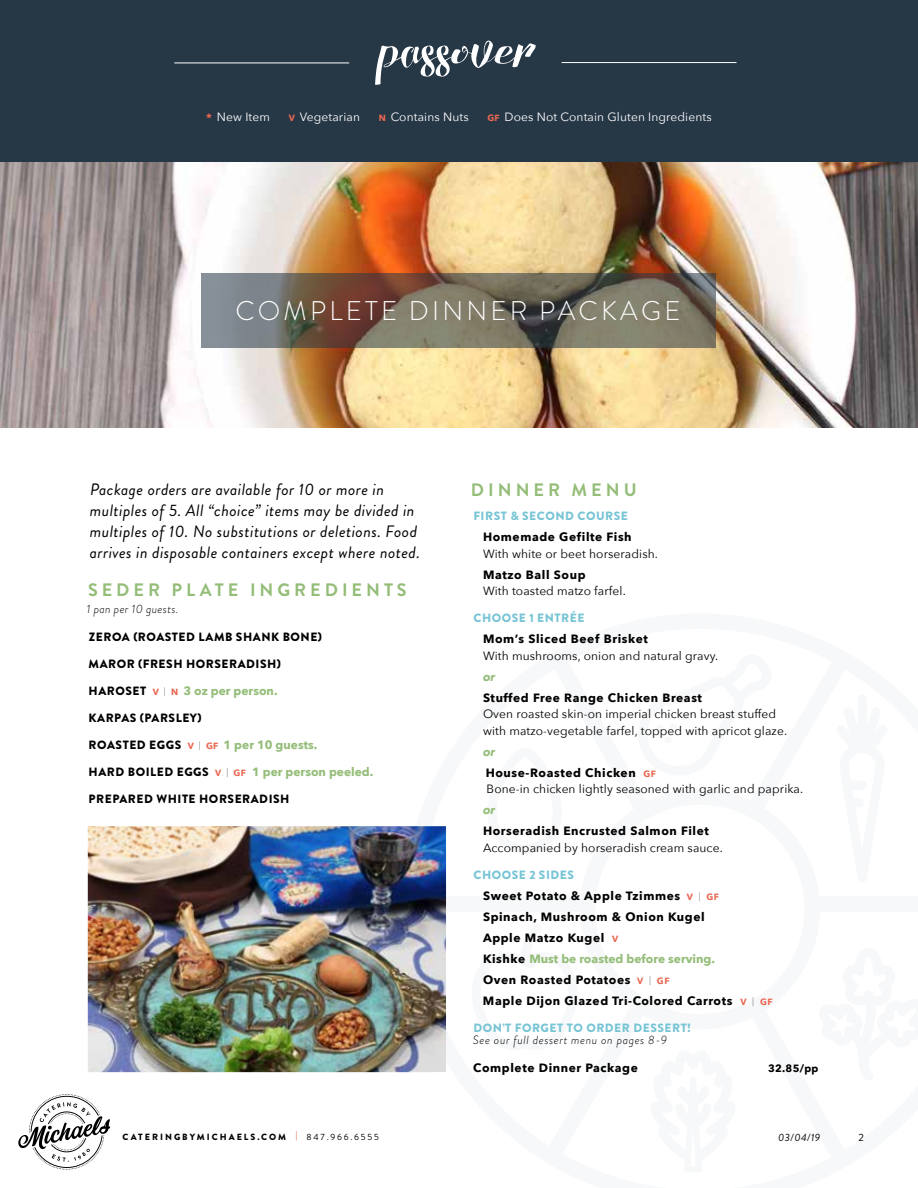
<style>
.page{position:relative;width:918px;height:1188px;background:#fff}
.page>*{position:absolute;margin:0;border:0;box-sizing:border-box;transform-origin:0 0}
.t1{font:300 27px "Brandon Grotesque";letter-spacing:.12em;color:#fff}
.t2{font:700 18px "Brandon Grotesque";letter-spacing:.22em;color:#94bd78}
.t3{font:italic 16.5px/21px "Brandon Grotesque";letter-spacing:.025em;color:#000}
.t4{font:700 12px/21px "Avenir Next";letter-spacing:.05em;color:#000}
.t5{font:12px/16.5px "Avenir Next";letter-spacing:.01em;color:#000}
.t6{font:900 12px "Brandon Grotesque";letter-spacing:.045em;color:#000}
.t7{font:700 12px "Avenir Next";color:#94bd78}
.t8{font:900 12px "Brandon Grotesque";letter-spacing:.045em;color:#77c4d5}
.t9{font:12px "Avenir Next";letter-spacing:.01em;color:#fff}
.t10{font:italic 300 12px "Brandon Grotesque";letter-spacing:.05em;color:#000}
.t11{font:italic 300 12px "Brandon Grotesque";letter-spacing:.025em;color:#000}
.t12{font:italic 700 12px "Avenir Next";color:#94bd78}
.t13{font:italic 10.5px "Brandon Grotesque";color:#000}
.t14{font:700 10.5px "Avenir Next";color:#000}
.t15{font:10.5px "Brandon Grotesque";color:#000}
.t16{font:900 9px "Brandon Grotesque";letter-spacing:.22em;color:#000}
.s1{font-weight:700;color:#ea6752}
.s2{font-weight:700;font-size:9px;color:#ea6752}
.s3{font-family:"Brandon Grotesque";font-weight:900;color:#000}
.s4{font-size:9px;color:#ea6752}
.s5{font-weight:400;font-size:9px;color:#808285}
.s6{font-style:italic;color:#94bd78}
.s7{color:#94bd78}
.s8{color:#ea6752}
.s9{font-weight:400}
</style>
<div class="page">
<div style="left:0;top:0;width:918px;height:165px;background:#263746"></div>
<svg style="left:18px;top:1094px;width:92px;height:76px"></svg>
<hr style="left:174px;top:63px;width:175px;height:1px;background:#fff">
<hr style="left:562px;top:62px;width:175px;height:1px;background:#fff">
<svg style="left:375px;top:40px;width:161px;height:45px"></svg>
<img style="left:88px;top:826px;width:358px;height:246px">
<img style="left:0;top:162px;width:918px;height:266px">
<svg style="left:202px;top:273px;width:514px;height:75px;background:#736b5e"></svg>
<p class="t9" style="left:206px;top:107px;width:65px"><span class="s1">*</span> New Item</p>
<p class="t9" style="left:289px;top:107px;width:73px"><span class="s2">V</span> Vegetarian</p>
<p class="t9" style="left:379px;top:107px;width:91px"><span class="s2">N</span> Contains Nuts</p>
<p class="t9" style="left:488px;top:107px;width:226px"><span class="s2">GF</span> Does Not Contain Gluten Ingredients</p>
<h1 class="t1" style="left:235px;top:292px;width:447px">COMPLETE DINNER PACKAGE</h1>
<h3 class="t3" style="left:90px;top:479px;width:332px">Package orders are available for 10 or more in multiples of 5. All “choice” items may be divided in multiples of 10. No substitutions or deletions. Food arrives in disposable containers except where noted.</h3>
<h2 class="t2" style="left:88px;top:577px;width:320px">SEDER PLATE INGREDIENTS</h2>
<p class="t11" style="left:87px;top:600px;width:93px">1 pan per 10 guests.</p>
<p class="t6" style="left:89px;top:628px;width:235px">ZEROA (ROASTED LAMB SHANK BONE)</p>
<p class="t6" style="left:89px;top:655px;width:194px">MAROR (FRESH HORSERADISH)</p>
<p class="t7" style="left:89px;top:680px;width:190px"><span class="s3">HAROSET</span> <span class="s4">V</span> <span class="s5">|</span> <span class="s4">N</span> 3 oz per person.</p>
<p class="t6" style="left:89px;top:709px;width:115px">KARPAS (PARSLEY)</p>
<p class="t7" style="left:89px;top:734px;width:230px"><span class="s3">ROASTED EGGS</span> <span class="s4">V</span> <span class="s5">|</span> <span class="s4">GF</span> 1 per 10 guests.</p>
<p class="t7" style="left:89px;top:761px;width:286px"><span class="s3">HARD BOILED EGGS</span> <span class="s4">V</span> <span class="s5">|</span> <span class="s4">GF</span> 1 per person peeled.</p>
<p class="t6" style="left:89px;top:790px;width:202px">PREPARED WHITE HORSERADISH</p>
<h2 class="t2" style="left:471px;top:478px;width:167px">DINNER MENU</h2>
<p class="t8" style="left:473px;top:508px;width:156px">FIRST &amp; SECOND COURSE</p>
<p class="t4" style="left:483px;top:526px;width:150px">Homemade Gefilte Fish</p>
<p class="t5" style="left:483px;top:545px;width:177px">With white or beet horseradish.</p>
<p class="t4" style="left:483px;top:564px;width:104px">Matzo Ball Soup</p>
<p class="t5" style="left:483px;top:582px;width:144px">With toasted matzo farfel.</p>
<p class="t8" style="left:473px;top:610px;width:113px">CHOOSE 1 ENTRÉE</p>
<p class="t4" style="left:483px;top:628px;width:166px">Mom’s Sliced Beef Brisket</p>
<p class="t5" style="left:483px;top:647px;width:237px">With mushrooms, onion and natural gravy.</p>
<p class="t12" style="left:483px;top:666px;width:14px">or</p>
<p class="t4" style="left:483px;top:687px;width:221px">Stuffed Free Range Chicken Breast</p>
<p class="t5" style="left:483px;top:705px;width:306px">Oven roasted skin-on imperial chicken breast stuffed with matzo-vegetable farfel, topped with apricot glaze.</p>
<p class="t4" style="left:483px;top:741px;width:175px"><span class="s6">or<br></span>House-Roasted Chicken <span class="s4">GF</span></p>
<p class="t5" style="left:487px;top:780px;width:318px">Bone-in chicken lightly seasoned with garlic and paprika.</p>
<p class="t12" style="left:483px;top:800px;width:14px">or</p>
<p class="t4" style="left:483px;top:820px;width:227px">Horseradish Encrusted Salmon Filet</p>
<p class="t5" style="left:483px;top:839px;width:241px">Accompanied by horseradish cream sauce.</p>
<p class="t8" style="left:473px;top:866px;width:102px">CHOOSE 2 SIDES</p>
<p class="t4" style="left:483px;top:885px;width:291px">Sweet Potato &amp; Apple Tzimmes <span class="s4">V</span> <span class="s5">|</span> <span class="s4">GF<br></span>Spinach, Mushroom &amp; Onion Kugel<br>Apple Matzo Kugel <span class="s4">V<br></span>Kishke <span class="s7">Must be roasted before serving.<br></span>Oven Roasted Potatoes <span class="s4">V</span> <span class="s5">|</span> <span class="s4">GF<br></span>Maple Dijon Glazed Tri-Colored Carrots <span class="s4">V</span> <span class="s5">|</span> <span class="s4">GF</span></p>
<p class="t8" style="left:473px;top:1019px;width:219px">DON’T FORGET TO ORDER DESSERT!</p>
<p class="t10" style="left:473px;top:1031px;width:196px">See our full dessert menu on pages 8-9</p>
<p class="t4" style="left:473px;top:1057px;width:166px">Complete Dinner Package</p>
<p class="t14" style="left:768px;top:1059px;width:52px">32.85/pp</p>
<p class="t16" style="left:123px;top:1130px;width:258px">CATERINGBYMICHAELS.COM <span class="s8">|</span> <span class="s9">847.966.6555</span></p>
<p class="t13" style="left:778px;top:1130px;width:44px">03/04/19</p>
<p class="t15" style="left:859px;top:1130px;width:7px">2</p>
</div>
